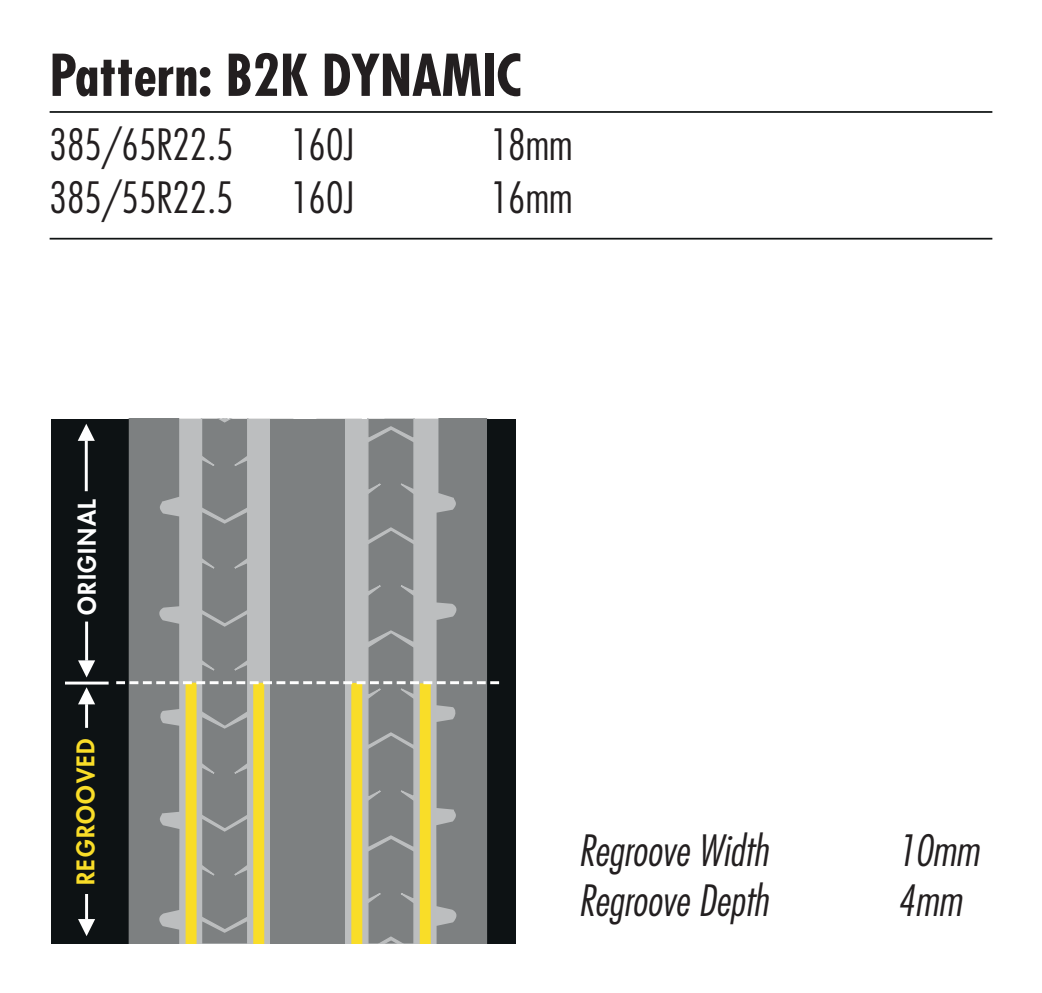
<style>
.page{position:relative;width:1042px;height:993px;background:#fff}
.page>*{position:absolute;margin:0;border:0;box-sizing:border-box;transform-origin:0 0}
.t1{font:700 condensed 56px "Futura LT Pro";color:#231f20}
.t2{font:300 condensed 42px "Futura LT Pro";color:#231f20}
.t3{font:italic 300 condensed 42px "Futura LT Pro";color:#231f20}
.t4{font:800 23.8px "Futura LT Pro";color:#f9dd28}
.t5{font:800 23.8px "Futura LT Pro";letter-spacing:.065em;color:#fff}
</style>
<div class="page">
<hr style="left:50px;top:111px;width:942px;height:2px;background:#101414">
<hr style="left:50px;top:238px;width:942px;height:1px;background:#101414">
<div style="left:51px;top:418px;width:465px;height:525px;background:#0d1214"></div>
<svg style="left:78px;top:424px;width:17px;height:16px"></svg>
<svg style="left:78px;top:660px;width:17px;height:17px"></svg>
<svg style="left:78px;top:918px;width:17px;height:17px"></svg>
<hr style="left:85px;top:440px;width:3px;height:51px;background:#fff">
<hr style="left:85px;top:621px;width:3px;height:39px;background:#fff">
<hr style="left:85px;top:893px;width:3px;height:25px;background:#fff">
<hr style="left:85px;top:704px;width:3px;height:23px;background:#fff">
<svg style="left:78px;top:687px;width:17px;height:17px"></svg>
<hr style="left:65px;top:681px;width:44px;height:3px;background:#fff">
<svg style="left:116px;top:418px;width:384px;height:525px;background:#8a8b82"></svg>
<h1 class="t1" style="left:50px;top:38px;width:473px">Pattern: B2K DYNAMIC</h1>
<p class="t2" style="left:50px;top:118px;width:186px">385/65R22.5</p>
<p class="t2" style="left:291px;top:118px;width:65px">160J</p>
<p class="t2" style="left:491px;top:118px;width:83px">18mm</p>
<p class="t2" style="left:50px;top:170px;width:186px">385/55R22.5</p>
<p class="t2" style="left:291px;top:170px;width:65px">160J</p>
<p class="t2" style="left:491px;top:170px;width:83px">16mm</p>
<p class="t5" style="left:69px;top:614px;width:117px;rotate:-90deg">ORIGINAL</p>
<p class="t4" style="left:67px;top:885px;width:148px;rotate:-90deg">R GE R O O V DE</p>
<p class="t3" style="left:579px;top:823px;width:191px">Regroove Width</p>
<p class="t3" style="left:897px;top:823px;width:83px">10mm</p>
<p class="t3" style="left:579px;top:873px;width:191px">Regroove Depth</p>
<p class="t3" style="left:897px;top:873px;width:66px">4mm</p>
</div>
